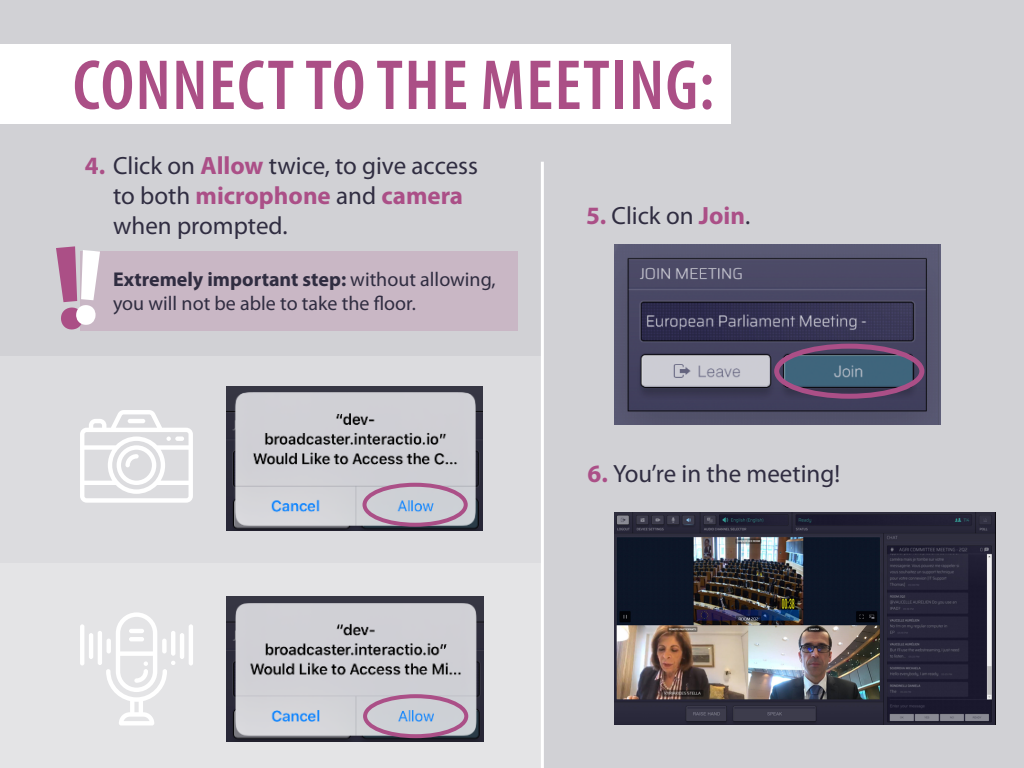
<style>
.page{position:relative;width:1024px;height:768px;background:#d1d1d5}
.page>*{position:absolute;margin:0;border:0;box-sizing:border-box;transform-origin:0 0}
.t1{font:600 condensed 71.5px "Myriad Pro";letter-spacing:.02em;color:#ab4f86}
.t2{font:25px/30px "Myriad Pro";color:#302d41}
.t3{font:20px/24px "Myriad Pro";color:#302d41}
.s1{font-weight:700;color:#ab4f87}
.s2{font-weight:700}
</style>
<div class="page">
<div style="left:80px;top:251px;width:438px;height:80px;background:#c9b7c5"></div>
<div style="left:0;top:357px;width:541px;height:411px;background:#dcdcdf"></div>
<div style="left:0;top:563px;width:541px;height:205px;background:#e4e4e6"></div>
<svg style="left:80px;top:410px;width:113px;height:93px"></svg>
<div style="left:175px;top:436px;width:9px;height:5px;background:#fff;border-radius:2px"></div>
<img style="left:227px;top:387px;width:256px;height:143px">
<div style="left:363px;top:483px;width:105px;height:44px;border:4px solid #ab4f87;border-radius:50%"></div>
<hr style="left:89px;top:633px;width:4px;height:26px;background:#fff;border-radius:2px">
<hr style="left:80px;top:624px;width:4px;height:42px;background:#fff;border-radius:2px">
<hr style="left:98px;top:631px;width:4px;height:34px;background:#fff;border-radius:2px">
<hr style="left:180px;top:633px;width:4px;height:26px;background:#fff;border-radius:2px">
<hr style="left:189px;top:624px;width:4px;height:42px;background:#fff;border-radius:2px">
<svg style="left:106px;top:612px;width:69px;height:114px"></svg>
<img style="left:227px;top:596px;width:257px;height:146px">
<div style="left:363px;top:694px;width:105px;height:44px;border:4px solid #ab4f87;border-radius:50%"></div>
<img style="left:615px;top:245px;width:326px;height:180px">
<div style="left:774px;top:344px;width:150px;height:55px;border:5px solid #ab4f87;border-radius:50%"></div>
<hr style="left:541px;top:162px;width:3px;height:606px;background:#fff">
<div style="left:0;top:44px;width:730px;height:80px;background:#fff"></div>
<img style="left:615px;top:512px;width:380px;height:213px">
<h1 class="t1" style="left:73px;top:46px;width:643px">CONNECT TO THE MEETING:</h1>
<p class="t2" style="left:113px;top:150px;width:366px;text-indent:-28px"><span class="s1">4.</span> Click on <span class="s1">Allow</span> twice, to give access to both <span class="s1">microphone</span> and <span class="s1">camera </span>when prompted.</p>
<p class="t3" style="left:113px;top:267px;width:384px"><span class="s2">Extremely important step:</span> without allowing, you will not be able to take the floor.</p>
<p class="t2" style="left:586px;top:200px;width:166px"><span class="s1">5.</span> Click on <span class="s1">Join</span>.</p>
<p class="t2" style="left:588px;top:458px;width:254px"><span class="s1">6.</span> You’re in the meeting!</p>
</div>
